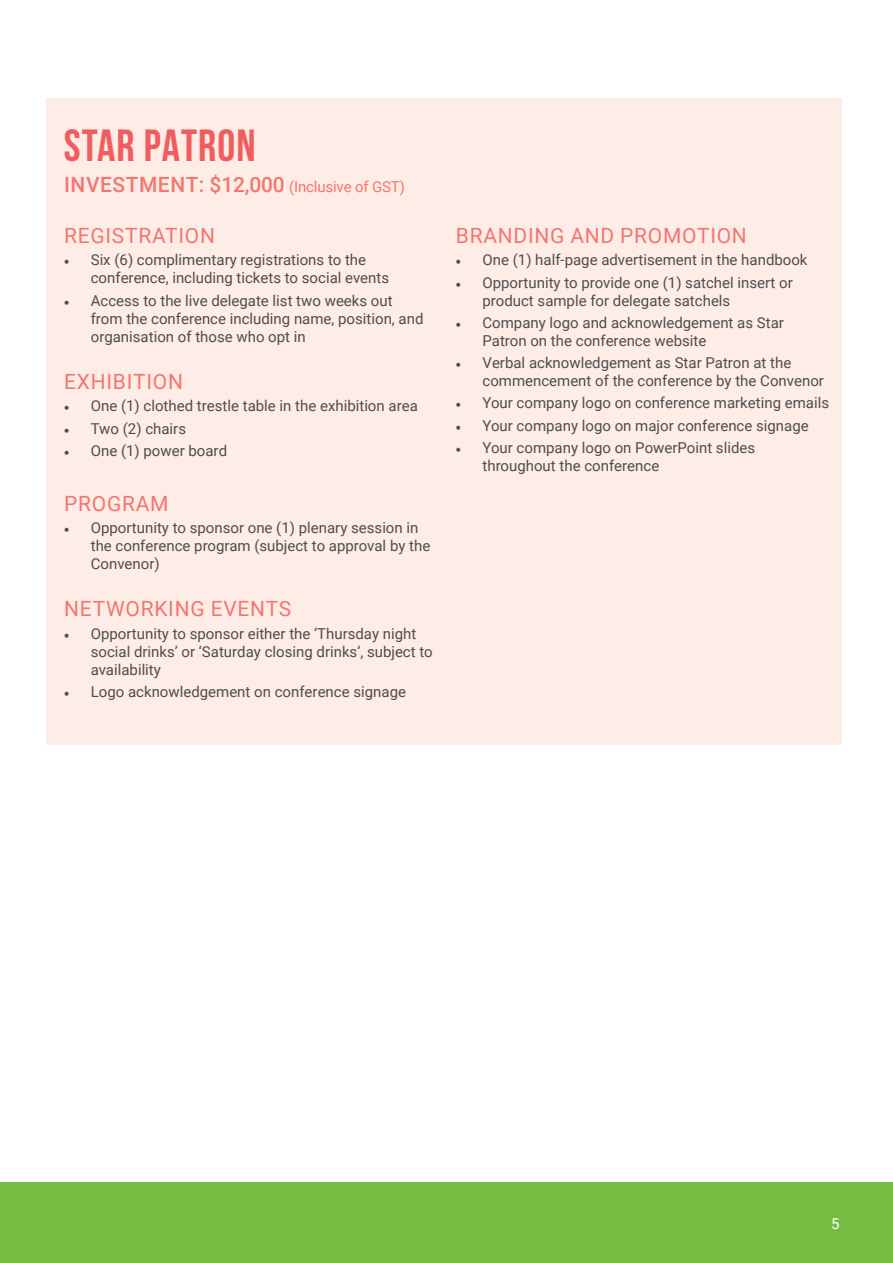
<style>
.page{position:relative;width:893px;height:1263px;background:#fff}
.page>*{position:absolute;margin:0;border:0;box-sizing:border-box;transform-origin:0 0}
.t1{font:700 45px "Bebas Neue";letter-spacing:.025em;color:#f15c5e}
.t2{font:21px "Roboto";letter-spacing:.035em;color:#f3766f}
.t3{font:500 21px "Roboto";letter-spacing:.025em;color:#f3766f}
.t4{font:15px/18px "Roboto";color:#4d4d4f}
.t5{font:15px "Roboto";color:#fff}
.s1{font-weight:400;font-size:15px}
.s2{font-family:"Minion Pro"}
</style>
<div class="page">
<div style="left:47px;top:98px;width:795px;height:646px;background:#feece6"></div>
<div style="left:0;top:1182px;width:893px;height:81px;background:#76bc43"></div>
<h1 class="t1" style="left:64px;top:121px;width:193px">STAR PATRON</h1>
<h2 class="t3" style="left:64px;top:170px;width:342px">INVESTMENT: $12,000 <span class="s1">(Inclusive of GST)</span></h2>
<h2 class="t2" style="left:64px;top:221px;width:152px">REGISTRATION</h2>
<p class="t4" style="left:91px;top:250px;width:300px;text-indent:-27px"><span class="s2">•</span> Six (6) complimentary registrations to the conference, including tickets to social events</p>
<p class="t4" style="left:91px;top:291px;width:334px;text-indent:-27px"><span class="s2">•</span> Access to the live delegate list two weeks out from the conference including name, position, and organisation of those who opt in</p>
<h2 class="t2" style="left:64px;top:367px;width:120px">EXHIBITION</h2>
<p class="t4" style="left:64px;top:396px;width:356px"><span class="s2">•</span> One (1) clothed trestle table in the exhibition area</p>
<p class="t4" style="left:64px;top:419px;width:124px"><span class="s2">•</span> Two (2) chairs</p>
<p class="t4" style="left:64px;top:441px;width:165px"><span class="s2">•</span> One (1) power board</p>
<h2 class="t2" style="left:64px;top:488px;width:106px">PROGRAM</h2>
<p class="t4" style="left:91px;top:518px;width:341px;text-indent:-27px"><span class="s2">•</span> Opportunity to sponsor one (1) plenary session in the conference program (subject to approval by the<br>Convenor)</p>
<h2 class="t2" style="left:64px;top:594px;width:229px">NETWORKING EVENTS</h2>
<p class="t4" style="left:91px;top:624px;width:343px;text-indent:-27px"><span class="s2">•</span> Opportunity to sponsor either the ‘Thursday night social drinks’ or ‘Saturday closing drinks’, subject to availability</p>
<p class="t4" style="left:64px;top:682px;width:344px"><span class="s2">•</span> Logo acknowledgement on conference signage</p>
<h2 class="t2" style="left:456px;top:221px;width:293px">BRANDING AND PROMOTION</h2>
<p class="t4" style="left:455px;top:250px;width:354px"><span class="s2">•</span> One (1) half-page advertisement in the handbook</p>
<p class="t4" style="left:482px;top:273px;width:312px;text-indent:-27px"><span class="s2">•</span> Opportunity to provide one (1) satchel insert or product sample for delegate satchels</p>
<p class="t4" style="left:482px;top:313px;width:303px;text-indent:-27px"><span class="s2">•</span> Company logo and acknowledgement as Star<br>Patron on the conference website</p>
<p class="t4" style="left:482px;top:353px;width:343px;text-indent:-27px"><span class="s2">•</span> Verbal acknowledgement as Star Patron at the commencement of the conference by the Convenor</p>
<p class="t4" style="left:455px;top:393px;width:375px"><span class="s2">•</span> Your company logo on conference marketing emails</p>
<p class="t4" style="left:455px;top:416px;width:355px"><span class="s2">•</span> Your company logo on major conference signage</p>
<p class="t4" style="left:482px;top:438px;width:274px;text-indent:-27px"><span class="s2">•</span> Your company logo on PowerPoint slides throughout the conference</p>
<p class="t5" style="left:831px;top:1213px;width:10px">5</p>
</div>
